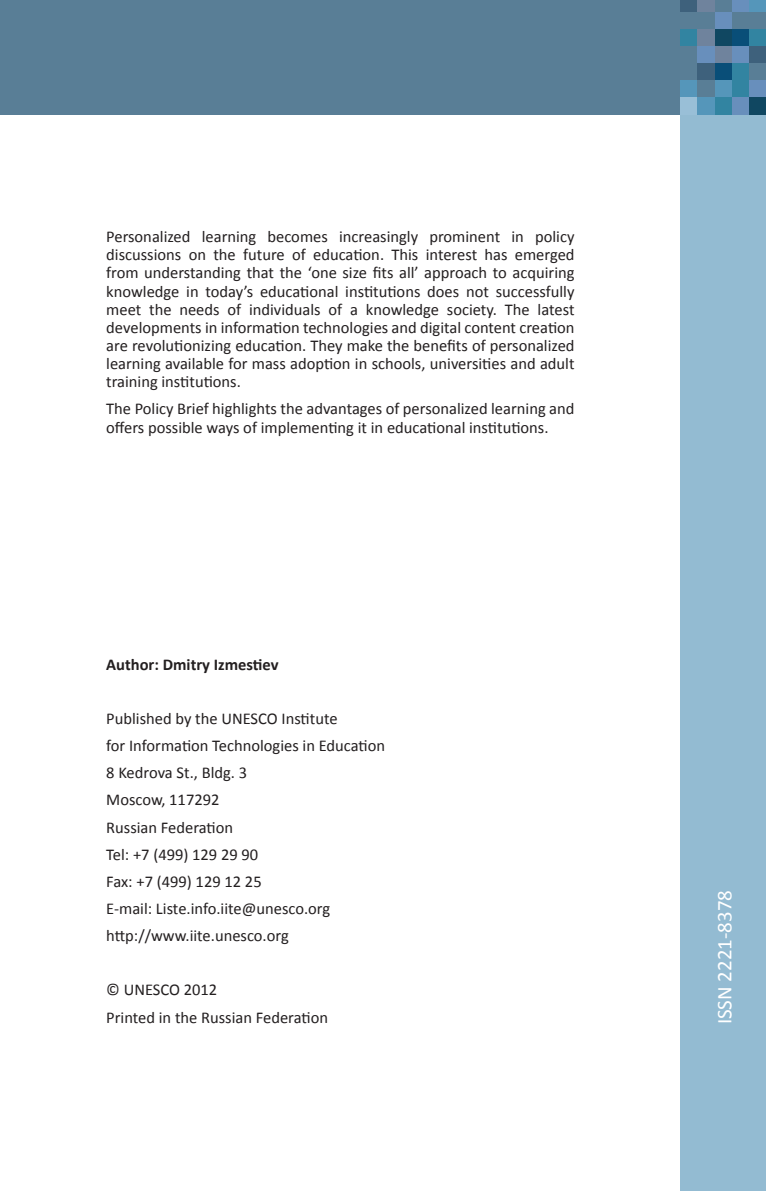
<style>
.page{position:relative;width:766px;height:1191px;background:#fff}
.page>*{position:absolute;margin:0;border:0;box-sizing:border-box;transform-origin:0 0}
.t1{font:21px "Calibri";color:#fff}
.t2{font:16.5px/18.1px "Calibri";color:#231f20}
.t3{font:700 16.5px "Calibri";color:#231f20}
</style>
<div class="page">
<div style="left:0;top:0;width:680px;height:115px;background:#597e96"></div>
<div style="left:680px;top:115px;width:85px;height:1076px;background:#93bbd2"></div>
<div style="left:680px;top:0;width:17px;height:13px;background:#3e617c"></div>
<div style="left:680px;top:13px;width:17px;height:17px;background:#597e96"></div>
<div style="left:680px;top:30px;width:17px;height:17px;background:#3284a1"></div>
<div style="left:680px;top:47px;width:17px;height:34px;background:#597e96"></div>
<div style="left:680px;top:81px;width:17px;height:17px;background:#5596ba"></div>
<div style="left:680px;top:98px;width:17px;height:17px;background:#99bfd7"></div>
<div style="left:748px;top:0;width:17px;height:13px;background:#5596ba"></div>
<div style="left:731px;top:0;width:17px;height:13px;background:#688fbc"></div>
<div style="left:714px;top:0;width:17px;height:13px;background:#597e96"></div>
<div style="left:697px;top:0;width:17px;height:13px;background:#6f839d"></div>
<div style="left:748px;top:13px;width:17px;height:17px;background:#597e96"></div>
<div style="left:731px;top:13px;width:17px;height:17px;background:#597e96"></div>
<div style="left:714px;top:13px;width:17px;height:17px;background:#688fbc"></div>
<div style="left:697px;top:13px;width:17px;height:17px;background:#597e96"></div>
<div style="left:748px;top:30px;width:17px;height:17px;background:#3284a1"></div>
<div style="left:731px;top:30px;width:17px;height:17px;background:#094e78"></div>
<div style="left:714px;top:30px;width:17px;height:17px;background:#104761"></div>
<div style="left:697px;top:30px;width:17px;height:17px;background:#6f839d"></div>
<div style="left:748px;top:47px;width:17px;height:17px;background:#3e617c"></div>
<div style="left:731px;top:47px;width:17px;height:17px;background:#688fbc"></div>
<div style="left:714px;top:47px;width:17px;height:17px;background:#6f839d"></div>
<div style="left:697px;top:47px;width:17px;height:17px;background:#688fbc"></div>
<div style="left:748px;top:64px;width:17px;height:17px;background:#597e96"></div>
<div style="left:731px;top:64px;width:17px;height:17px;background:#3284a1"></div>
<div style="left:714px;top:64px;width:17px;height:17px;background:#094e78"></div>
<div style="left:697px;top:64px;width:17px;height:17px;background:#3e617c"></div>
<div style="left:748px;top:81px;width:17px;height:17px;background:#688fbc"></div>
<div style="left:731px;top:81px;width:17px;height:17px;background:#3284a1"></div>
<div style="left:714px;top:81px;width:17px;height:17px;background:#5596ba"></div>
<div style="left:697px;top:81px;width:17px;height:17px;background:#597e96"></div>
<div style="left:748px;top:98px;width:17px;height:17px;background:#104761"></div>
<div style="left:731px;top:98px;width:17px;height:17px;background:#688fbc"></div>
<div style="left:714px;top:98px;width:17px;height:17px;background:#3284a1"></div>
<div style="left:697px;top:98px;width:17px;height:17px;background:#5596ba"></div>
<p class="t2" style="left:106px;top:229px;width:469px;text-align:justify">Personalized learning becomes increasingly prominent in policy discussions on the future of education. This interest has emerged from understanding that the ‘one size fits all’ approach to acquiring knowledge in today’s educational institutions does not successfully meet the needs of individuals of a knowledge society. The latest developments in information technologies and digital content creation are revolutionizing education. They make the benefits of personalized learning available for mass adoption in schools, universities and adult training institutions.</p>
<p class="t2" style="left:106px;top:401px;width:469px">The Policy Brief highlights the advantages of personalized learning and offers possible ways of implementing it in educational institutions.</p>
<p class="t3" style="left:106px;top:657px;width:174px">Author: Dmitry Izmestiev</p>
<p class="t2" style="left:106px;top:706px;width:280px;line-height:27.2px">Published by the UNESCO Institute<br>for Information Technologies in Education<br>8 Kedrova St., Bldg. 3<br>Moscow, 117292<br>Russian Federation<br>Tel: +7 (499) 129 29 90<br>Fax: +7 (499) 129 12 25<br>E-mail: Liste.info.iite@unesco.org http://www.iite.unesco.org</p>
<p class="t2" style="left:106px;top:977px;width:223px;line-height:27.2px">© UNESCO 2012<br>Printed in the Russian Federation</p>
<p class="t1" style="left:715px;top:1024px;width:136px;rotate:-90deg">ISSN 2221-8378</p>
</div>
